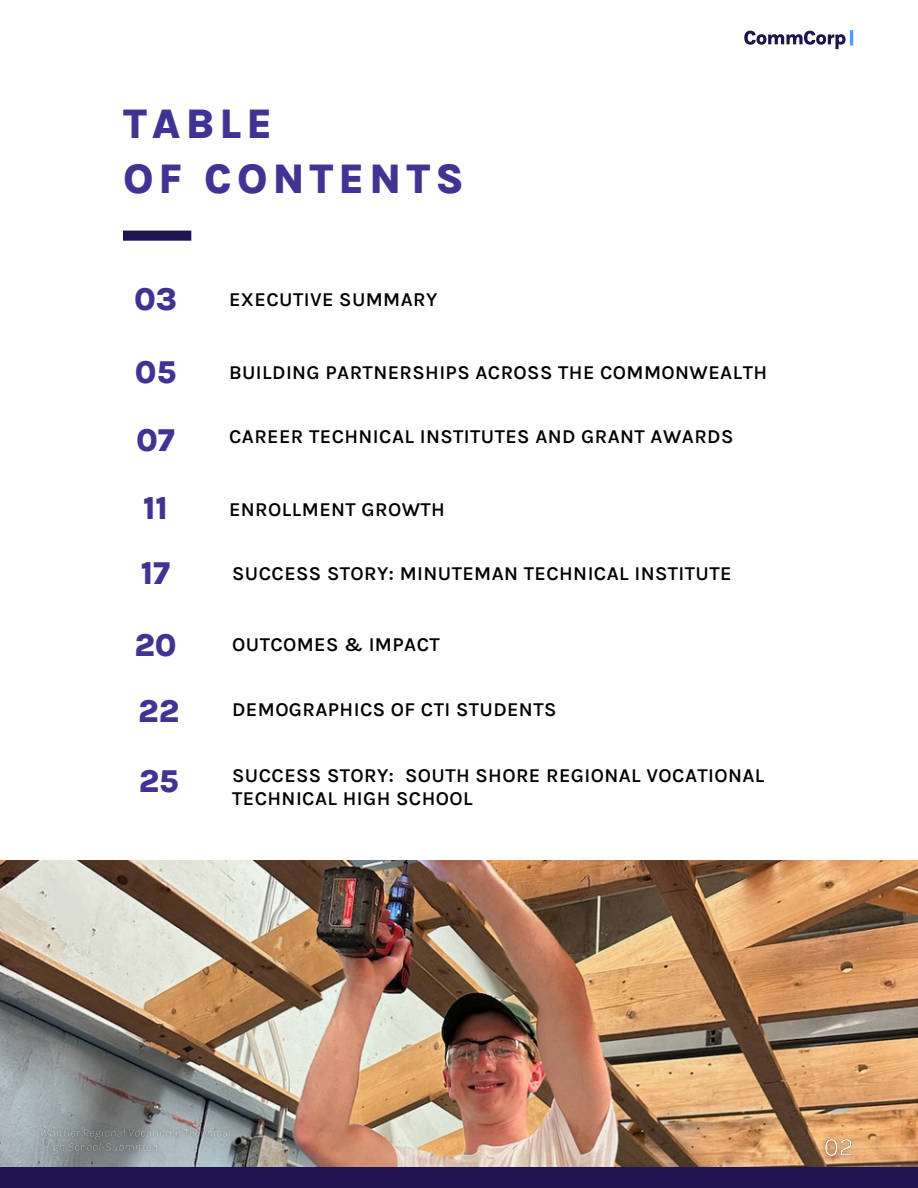
<style>
.page{position:relative;width:918px;height:1188px;background:#fff}
.page>*{position:absolute;margin:0;border:0;box-sizing:border-box;transform-origin:0 0}
.t1{font:800 42.3px/55.1px "Karla";letter-spacing:.12em;color:#403393}
.t2{font:800 32.4px "Karla";color:#403393}
.t3{font:600 19.8px/23.2px "Karla";letter-spacing:.02em;color:#000}
</style>
<div class="page">
<img style="left:0;top:860px;width:918px;height:307px">
<div style="left:0;top:1167px;width:918px;height:21px;background:#1f1450"></div>
<div style="left:123px;top:231px;width:68px;height:10px;background:#1f1450"></div>
<svg style="left:744px;top:31px;width:102px;height:18px"></svg>
<hr style="left:850px;top:30px;width:3px;height:15px;background:#5c97ff">
<img style="left:814px;top:1126px;width:50px;height:41px">
<img style="left:33px;top:1121px;width:204px;height:40px">
<h2 class="t1" style="left:123px;top:96px;width:342px">TABLE<br>OF CONTENTS</h2>
<p class="t2" style="left:134px;top:281px;width:45px">03</p>
<h1 class="t3" style="left:229px;top:288px;width:210px">EXECUTIVE SUMMARY</h1>
<p class="t2" style="left:135px;top:353px;width:43px">05</p>
<h2 class="t3" style="left:229px;top:360px;width:540px">BUILDING PARTNERSHIPS ACROSS THE COMMONWEALTH</h2>
<p class="t2" style="left:136px;top:421px;width:40px">07</p>
<h2 class="t3" style="left:229px;top:425px;width:506px">CAREER TECHNICAL INSTITUTES AND GRANT AWARDS</h2>
<p class="t2" style="left:143px;top:489px;width:26px">11</p>
<h2 class="t3" style="left:229px;top:498px;width:217px">ENROLLMENT GROWTH</h2>
<p class="t2" style="left:141px;top:554px;width:31px">17</p>
<p class="t3" style="left:232px;top:562px;width:501px">SUCCESS STORY: MINUTEMAN TECHNICAL INSTITUTE</p>
<h2 class="t2" style="left:134px;top:626px;width:44px">20</h2>
<h2 class="t3" style="left:232px;top:633px;width:209px">OUTCOMES &amp; IMPACT</h2>
<p class="t2" style="left:138px;top:693px;width:42px">22</p>
<h2 class="t3" style="left:232px;top:698px;width:326px">DEMOGRAPHICS OF CTI STUDENTS</h2>
<p class="t2" style="left:139px;top:762px;width:41px">25</p>
<h2 class="t3" style="left:232px;top:764px;width:534px">SUCCESS STORY: SOUTH SHORE REGIONAL VOCATIONAL<br>TECHNICAL HIGH SCHOOL</h2>
</div>
